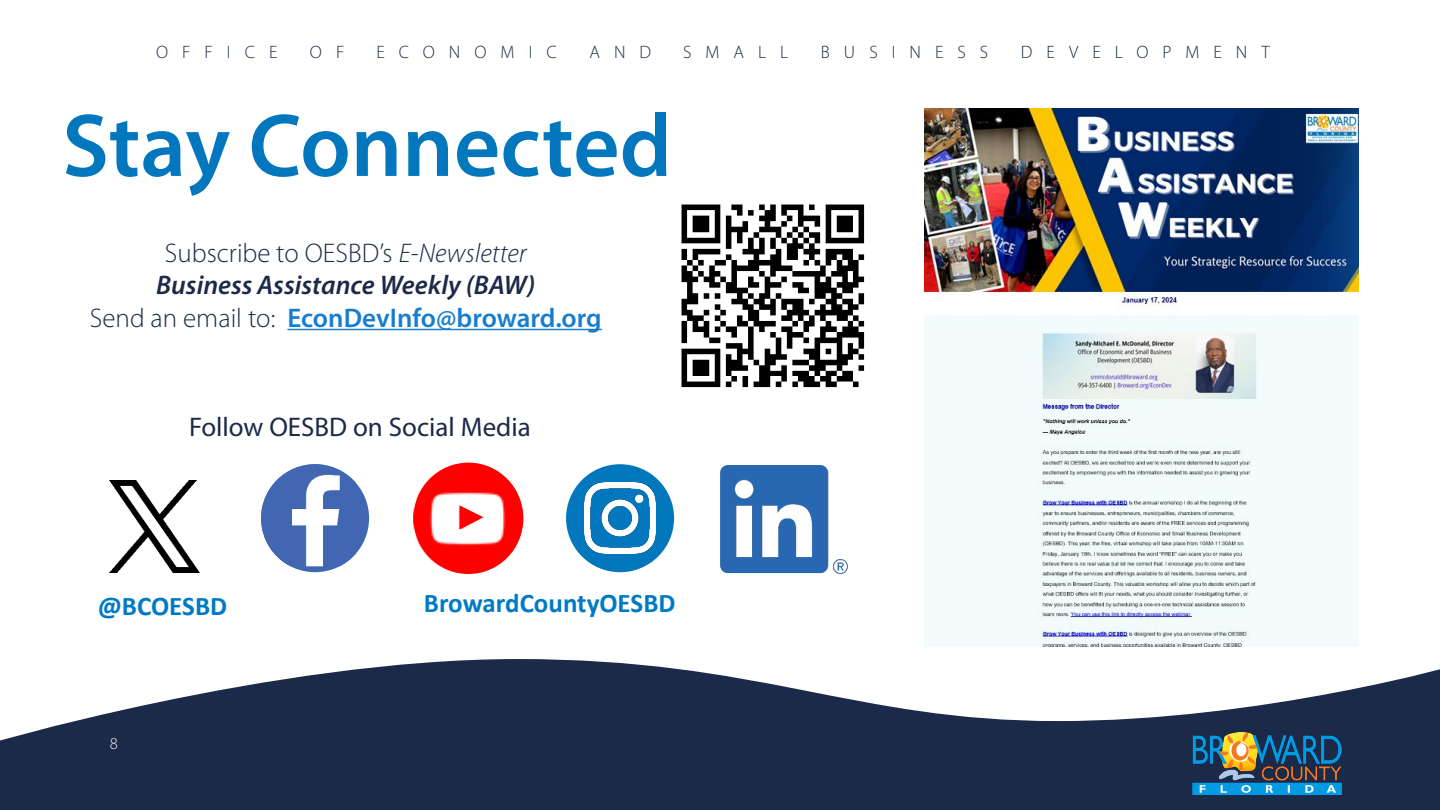
<style>
.page{position:relative;width:1440px;height:810px;background:#fff}
.page>*{position:absolute;margin:0;border:0;box-sizing:border-box;transform-origin:0 0}
.t1{font:600 90px "Myriad Pro";color:#0277bd}
.t2{font:300 27px/32.4px "Myriad Pro";color:#1c2a48;text-align:center}
.t3{font:700 27px "Calibri";color:#007ac3}
.t4{font:27px "Myriad Pro";color:#1c2a48}
.t5{font:300 18px "Myriad Pro";letter-spacing:.78em;color:#1c2a48}
.t6{font:300 16.5px "Myriad Pro";color:#efeff0}
.s1{font-style:italic}
.s2{font-weight:600;font-style:italic}
.s3{font-weight:600;color:#197dce}
</style>
<div class="page">
<svg style="left:0;top:659px;width:1440px;height:151px;fill:#1b2a48"></svg>
<img style="left:1192px;top:732px;width:149px;height:62px">
<svg style="left:287px;top:329px;width:315px;height:1px"></svg>
<img style="left:681px;top:204px;width:184px;height:184px">
<img style="left:110px;top:480px;width:89px;height:92px">
<div style="left:261px;top:464px;width:108px;height:108px;background:#4267b2;border-radius:50%"></div>
<img style="left:261px;top:464px;width:95px;height:102px">
<img style="left:413px;top:464px;width:108px;height:108px">
<div style="left:413px;top:463px;width:110px;height:111px;border:3px solid #f00;border-radius:50%"></div>
<svg style="left:458px;top:505px;width:27px;height:26px"></svg>
<div style="left:566px;top:464px;width:108px;height:108px;background:#0277bd;border-radius:50%"></div>
<img style="left:584px;top:483px;width:71px;height:71px">
<img style="left:720px;top:466px;width:127px;height:108px">
<img style="left:925px;top:108px;width:433px;height:539px">
<p class="t5" style="left:156px;top:41px;width:123px">OFFICE</p>
<p class="t5" style="left:310px;top:41px;width:36px">O F</p>
<p class="t5" style="left:376px;top:41px;width:182px">ECONOMIC</p>
<p class="t5" style="left:589px;top:41px;width:63px">AND</p>
<p class="t5" style="left:683px;top:41px;width:107px">SMALL</p>
<p class="t5" style="left:821px;top:41px;width:169px">BUSINESS</p>
<p class="t5" style="left:1021px;top:41px;width:251px">DEVELOPMENT</p>
<p class="t1" style="left:62px;top:88px;width:611px">Stay Connected</p>
<p class="t2" style="left:90px;top:237px;width:513px">Subscribe to OESBD’s <span class="s1">E-Newsletter<br></span><span class="s2">Business Assistance Weekly (BAW)<br></span>Send an email to: <span class="s3">EconDevInfo@broward.org</span></p>
<p class="t4" style="left:189px;top:410px;width:343px">Follow OESBD on Social Media</p>
<p class="t3" style="left:98px;top:587px;width:131px">@BCOESBD</p>
<p class="t3" style="left:424px;top:584px;width:253px">BrowardCountyOESBD</p>
<p class="t6" style="left:110px;top:734px;width:10px">8</p>
</div>
